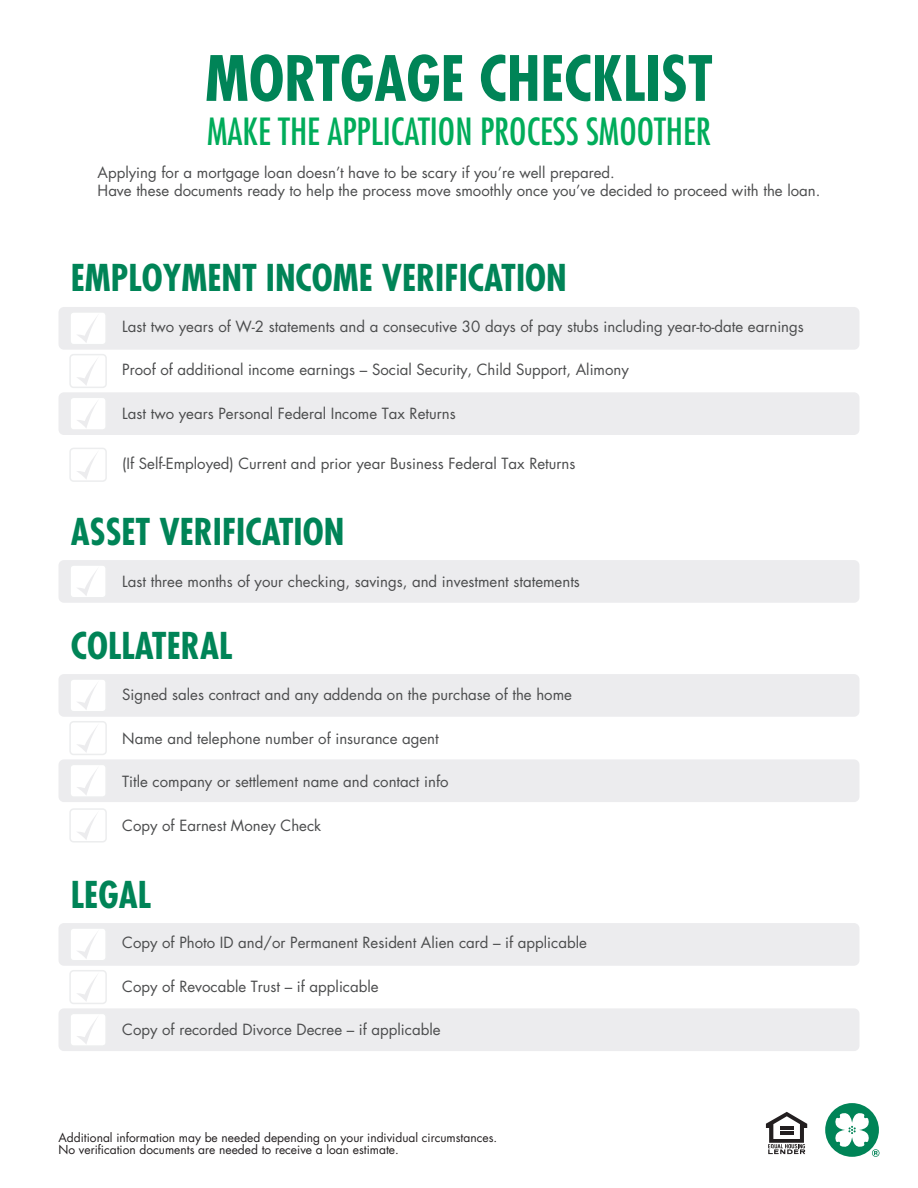
<style>
.page{position:relative;width:918px;height:1188px;background:#fff}
.page>*{position:absolute;margin:0;border:0;box-sizing:border-box;transform-origin:0 0}
.t1{font:700 condensed 60.75px "Futura Std";color:#008457}
.t2{font:condensed 36.45px "Futura Std";color:#00ac5a}
.t3{font:700 condensed 36px "Futura Std";color:#008457}
.t4{font:15px/18px "Futura Std";color:#4b4c4d}
.t5{font:12px/12px "Futura Std";color:#231f20}
</style>
<div class="page">
<div style="left:59px;top:560px;width:800px;height:43px;background:#ececee;border-radius:5px"></div>
<svg style="left:71px;top:566px;width:34px;height:31px"></svg>
<div style="left:59px;top:674px;width:800px;height:43px;background:#ececee;border-radius:5px"></div>
<svg style="left:71px;top:680px;width:34px;height:31px"></svg>
<svg style="left:69px;top:721px;width:38px;height:34px"></svg>
<div style="left:59px;top:759px;width:800px;height:43px;background:#ececee;border-radius:5px"></div>
<svg style="left:71px;top:765px;width:34px;height:31px"></svg>
<div style="left:59px;top:923px;width:800px;height:43px;background:#ececee;border-radius:5px"></div>
<svg style="left:71px;top:929px;width:34px;height:31px"></svg>
<svg style="left:69px;top:970px;width:38px;height:34px"></svg>
<div style="left:59px;top:1008px;width:800px;height:43px;background:#ececee;border-radius:5px"></div>
<svg style="left:71px;top:1014px;width:34px;height:31px"></svg>
<svg style="left:69px;top:808px;width:38px;height:35px"></svg>
<div style="left:825px;top:1103px;width:54px;height:54px;background:#008457;border-radius:50%"></div>
<svg style="left:832px;top:1110px;width:47px;height:47px"></svg>
<div style="left:59px;top:307px;width:800px;height:43px;background:#ececee;border-radius:5px"></div>
<div style="left:59px;top:392px;width:800px;height:43px;background:#ececee;border-radius:5px"></div>
<svg style="left:71px;top:313px;width:34px;height:31px"></svg>
<svg style="left:69px;top:354px;width:38px;height:34px"></svg>
<svg style="left:69px;top:448px;width:38px;height:34px"></svg>
<svg style="left:71px;top:398px;width:34px;height:31px"></svg>
<svg style="left:766px;top:1112px;width:41px;height:42px"></svg>
<h1 class="t1" style="left:205px;top:41px;width:509px">MORTGAGE CHECKLIST</h1>
<h2 class="t2" style="left:207px;top:109px;width:505px">MAKE THE APPLICATION PROCESS SMOOTHER</h2>
<p class="t4" style="left:98px;top:163px;width:724px">Applying for a mortgage loan doesn’t have to be scary if you’re well prepared.<br>Have these documents ready to help the process move smoothly once you’ve decided to proceed with the loan.</p>
<h3 class="t3" style="left:71px;top:255px;width:497px">EMPLOYMENT INCOME VERIFICATION</h3>
<p class="t4" style="left:122px;top:317px;width:683px">Last two years of W-2 statements and a consecutive 30 days of pay stubs including year-to-date earnings</p>
<p class="t4" style="left:122px;top:361px;width:508px">Proof of additional income earnings – Social Security, Child Support, Alimony</p>
<p class="t4" style="left:122px;top:404px;width:335px">Last two years Personal Federal Income Tax Returns</p>
<p class="t4" style="left:122px;top:455px;width:455px">(If Self-Employed) Current and prior year Business Federal Tax Returns</p>
<h3 class="t3" style="left:71px;top:509px;width:275px">ASSET VERIFICATION</h3>
<p class="t4" style="left:122px;top:573px;width:459px">Last three months of your checking, savings, and investment statements</p>
<h3 class="t3" style="left:71px;top:623px;width:163px">COLLATERAL</h3>
<p class="t4" style="left:122px;top:686px;width:451px">Signed sales contract and any addenda on the purchase of the home</p>
<p class="t4" style="left:122px;top:729px;width:318px">Name and telephone number of insurance agent</p>
<p class="t4" style="left:122px;top:773px;width:328px">Title company or settlement name and contact info</p>
<p class="t4" style="left:122px;top:816px;width:201px">Copy of Earnest Money Check</p>
<h3 class="t3" style="left:71px;top:872px;width:82px">LEGAL</h3>
<p class="t4" style="left:122px;top:934px;width:466px">Copy of Photo ID and/or Permanent Resident Alien card – if applicable</p>
<p class="t4" style="left:122px;top:977px;width:258px">Copy of Revocable Trust – if applicable</p>
<p class="t4" style="left:122px;top:1021px;width:320px">Copy of recorded Divorce Decree – if applicable</p>
<p class="t5" style="left:59px;top:1132px;width:440px">Additional information may be needed depending on your individual circumstances.<br>No verification documents are needed to receive a loan estimate.</p>
</div>
